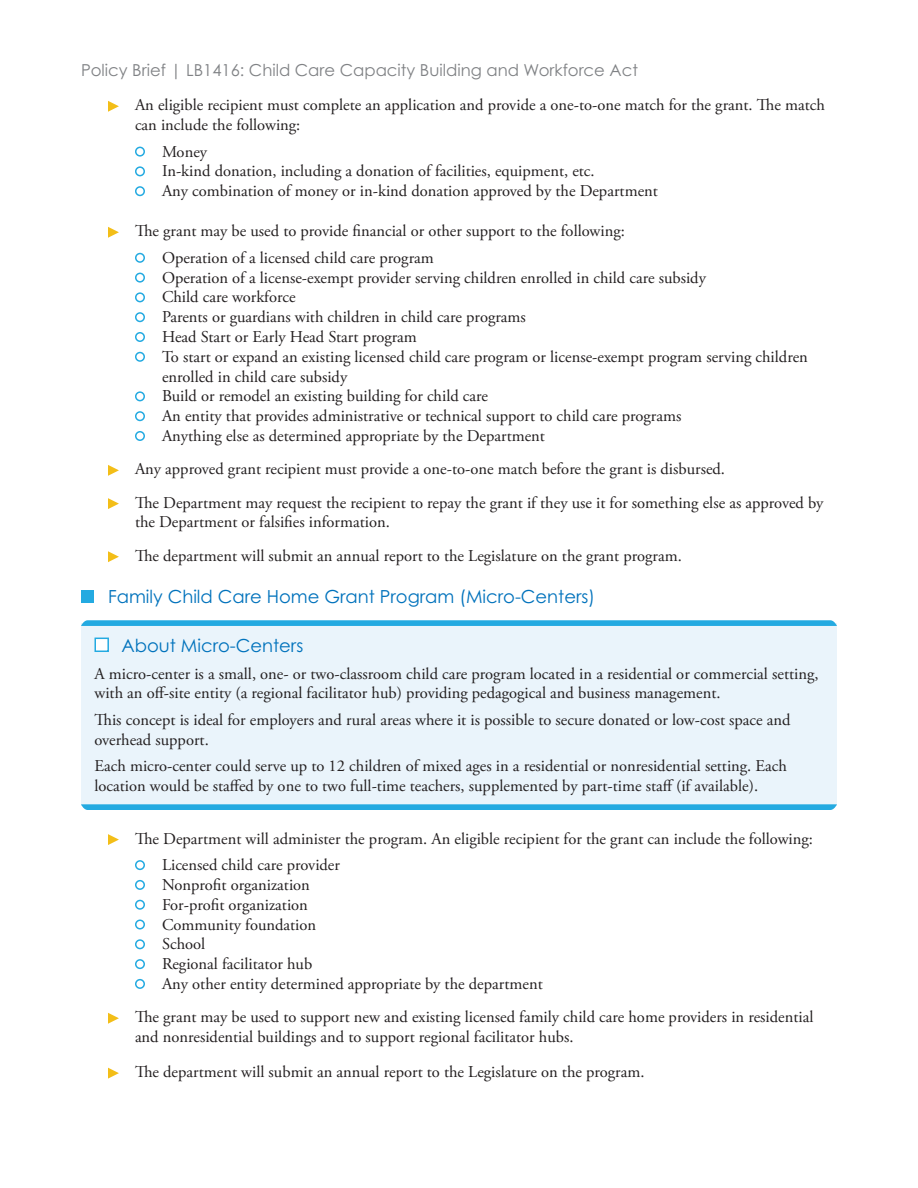
<style>
.page{position:relative;width:918px;height:1188px;background:#fff}
.page>*{position:absolute;margin:0;border:0;box-sizing:border-box;transform-origin:0 0}
.t1{font:18px "Century Gothic Pro";color:#0072bc}
.t2{font:16.5px/19.8px "Adobe Garamond Pro";color:#231f20}
.t3{font:16.5px "Century Gothic Pro";color:#808285}
</style>
<div class="page">
<div style="left:81px;top:623px;width:756px;height:183px;background:#eaf4fb"></div>
<div style="left:94px;top:638px;width:15px;height:14px;background:#fff;border:2px solid #24aae1"></div>
<svg style="left:81px;top:620px;width:756px;height:6px"></svg>
<svg style="left:81px;top:804px;width:756px;height:6px"></svg>
<svg style="left:108px;top:101px;width:11px;height:11px"></svg>
<div style="left:135px;top:147px;width:10px;height:10px;border:2px solid #24aae1;border-radius:50%"></div>
<div style="left:135px;top:166px;width:10px;height:10px;border:2px solid #24aae1;border-radius:50%"></div>
<div style="left:135px;top:186px;width:10px;height:10px;border:2px solid #24aae1;border-radius:50%"></div>
<svg style="left:108px;top:227px;width:11px;height:11px"></svg>
<div style="left:135px;top:253px;width:10px;height:10px;border:2px solid #24aae1;border-radius:50%"></div>
<div style="left:135px;top:273px;width:10px;height:10px;border:2px solid #24aae1;border-radius:50%"></div>
<div style="left:135px;top:292px;width:10px;height:10px;border:2px solid #24aae1;border-radius:50%"></div>
<div style="left:135px;top:312px;width:10px;height:10px;border:2px solid #24aae1;border-radius:50%"></div>
<div style="left:135px;top:332px;width:10px;height:10px;border:2px solid #24aae1;border-radius:50%"></div>
<div style="left:135px;top:352px;width:10px;height:10px;border:2px solid #24aae1;border-radius:50%"></div>
<div style="left:135px;top:391px;width:10px;height:10px;border:2px solid #24aae1;border-radius:50%"></div>
<div style="left:135px;top:411px;width:10px;height:10px;border:2px solid #24aae1;border-radius:50%"></div>
<div style="left:135px;top:431px;width:10px;height:10px;border:2px solid #24aae1;border-radius:50%"></div>
<svg style="left:108px;top:465px;width:11px;height:11px"></svg>
<svg style="left:108px;top:498px;width:11px;height:11px"></svg>
<svg style="left:108px;top:551px;width:11px;height:11px"></svg>
<div style="left:81px;top:590px;width:13px;height:13px;background:#24aae1"></div>
<svg style="left:108px;top:834px;width:11px;height:11px"></svg>
<div style="left:135px;top:860px;width:10px;height:10px;border:2px solid #24aae1;border-radius:50%"></div>
<div style="left:135px;top:880px;width:10px;height:10px;border:2px solid #24aae1;border-radius:50%"></div>
<div style="left:135px;top:900px;width:10px;height:10px;border:2px solid #24aae1;border-radius:50%"></div>
<div style="left:135px;top:920px;width:10px;height:10px;border:2px solid #24aae1;border-radius:50%"></div>
<div style="left:135px;top:939px;width:10px;height:10px;border:2px solid #24aae1;border-radius:50%"></div>
<div style="left:135px;top:959px;width:10px;height:10px;border:2px solid #24aae1;border-radius:50%"></div>
<div style="left:135px;top:979px;width:10px;height:10px;border:2px solid #24aae1;border-radius:50%"></div>
<svg style="left:108px;top:1013px;width:11px;height:11px"></svg>
<svg style="left:108px;top:1068px;width:11px;height:11px"></svg>
<p class="t3" style="left:81px;top:60px;width:559px">Policy Brief | LB1416: Child Care Capacity Building and Workforce Act</p>
<p class="t2" style="left:135px;top:96px;width:691px">An eligible recipient must complete an application and provide a one-to-one match for the grant. The match can include the following:</p>
<p class="t2" style="left:162px;top:142px;width:47px">Money</p>
<p class="t2" style="left:162px;top:162px;width:434px">In-kind donation, including a donation of facilities, equipment, etc.</p>
<p class="t2" style="left:162px;top:182px;width:497px">Any combination of money or in-kind donation approved by the Department</p>
<p class="t2" style="left:135px;top:222px;width:491px">The grant may be used to provide financial or other support to the following:</p>
<p class="t2" style="left:162px;top:248px;width:273px">Operation of a licensed child care program</p>
<p class="t2" style="left:162px;top:268px;width:545px">Operation of a license-exempt provider serving children enrolled in child care subsidy</p>
<p class="t2" style="left:162px;top:288px;width:135px">Child care workforce</p>
<p class="t2" style="left:162px;top:308px;width:365px">Parents or guardians with children in child care programs</p>
<p class="t2" style="left:162px;top:327px;width:256px">Head Start or Early Head Start program</p>
<p class="t2" style="left:162px;top:347px;width:647px">To start or expand an existing licensed child care program or license-exempt program serving children enrolled in child care subsidy</p>
<p class="t2" style="left:162px;top:387px;width:328px">Build or remodel an existing building for child care</p>
<p class="t2" style="left:162px;top:407px;width:521px">An entity that provides administrative or technical support to child care programs</p>
<p class="t2" style="left:162px;top:426px;width:385px">Anything else as determined appropriate by the Department</p>
<p class="t2" style="left:135px;top:460px;width:592px">Any approved grant recipient must provide a one-to-one match before the grant is disbursed.</p>
<p class="t2" style="left:135px;top:493px;width:690px">The Department may request the recipient to repay the grant if they use it for something else as approved by the Department or falsifies information.</p>
<p class="t2" style="left:135px;top:546px;width:548px">The department will submit an annual report to the Legislature on the grant program.</p>
<p class="t1" style="left:108px;top:585px;width:489px">Family Child Care Home Grant Program (Micro-Centers)</p>
<p class="t1" style="left:122px;top:635px;width:183px">About Micro-Centers</p>
<p class="t2" style="left:94px;top:664px;width:726px">A micro-center is a small, one- or two-classroom child care program located in a residential or commercial setting, with an off-site entity (a regional facilitator hub) providing pedagogical and business management.</p>
<p class="t2" style="left:94px;top:710px;width:698px">This concept is ideal for employers and rural areas where it is possible to secure donated or low-cost space and overhead support.</p>
<p class="t2" style="left:94px;top:757px;width:694px">Each micro-center could serve up to 12 children of mixed ages in a residential or nonresidential setting. Each location would be staffed by one to two full-time teachers, supplemented by part-time staff (if available).</p>
<p class="t2" style="left:135px;top:829px;width:680px">The Department will administer the program. An eligible recipient for the grant can include the following:</p>
<p class="t2" style="left:162px;top:856px;width:180px">Licensed child care provider</p>
<p class="t2" style="left:162px;top:875px;width:149px">Nonprofit organization</p>
<p class="t2" style="left:162px;top:895px;width:147px">For-profit organization</p>
<p class="t2" style="left:162px;top:915px;width:156px">Community foundation</p>
<p class="t2" style="left:162px;top:935px;width:45px">School</p>
<p class="t2" style="left:162px;top:955px;width:152px">Regional facilitator hub</p>
<p class="t2" style="left:162px;top:974px;width:382px">Any other entity determined appropriate by the department</p>
<p class="t2" style="left:135px;top:1008px;width:680px">The grant may be used to support new and existing licensed family child care home providers in residential and nonresidential buildings and to support regional facilitator hubs.</p>
<p class="t2" style="left:135px;top:1063px;width:511px">The department will submit an annual report to the Legislature on the program.</p>
</div>
